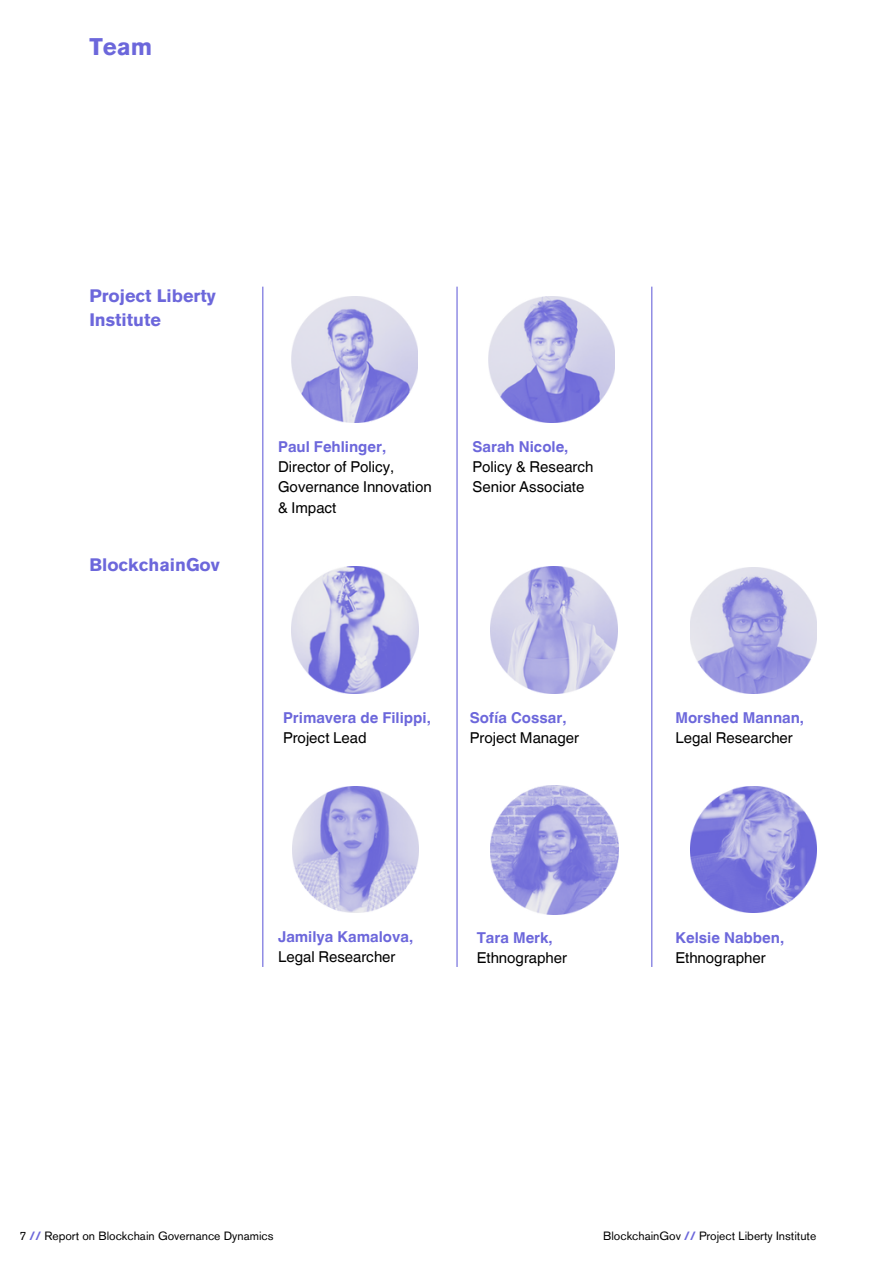
<style>
.page{position:relative;width:893px;height:1264px;background:#fff}
.page>*{position:absolute;margin:0;border:0;box-sizing:border-box;transform-origin:0 0}
.t1{font:700 24px "Akzidenz Grotesk Pro";color:#6c67db}
.t2{font:700 18px/24.8px "Akzidenz Grotesk Pro";color:#6c67db}
.t3{font:15px/20.2px "Helvetica World";color:#000}
.t4{font:700 15px/20.2px "Helvetica World";color:#6c67db}
.t5{font:12px "Akzidenz Grotesk Pro";color:#000}
.s1{font-weight:700;color:#6c67db}
.s2{font-weight:400;color:#000}
</style>
<div class="page">
<hr style="left:262px;top:287px;width:1px;height:679px;background:#6c67db">
<img style="left:490px;top:566px;width:127px;height:127px">
<img style="left:291px;top:566px;width:127px;height:127px">
<img style="left:490px;top:786px;width:128px;height:128px">
<img style="left:690px;top:787px;width:126px;height:126px">
<img style="left:292px;top:787px;width:126px;height:126px">
<img style="left:690px;top:567px;width:126px;height:126px">
<img style="left:488px;top:297px;width:126px;height:126px">
<img style="left:291px;top:297px;width:126px;height:126px">
<hr style="left:456px;top:287px;width:1px;height:679px;background:#6c67db">
<hr style="left:651px;top:287px;width:1px;height:679px;background:#6c67db">
<h1 class="t1" style="left:89px;top:37px;width:64px">Team</h1>
<p class="t2" style="left:89px;top:285px;width:128px">Project Liberty<br>Institute</p>
<h3 class="t2" style="left:89px;top:553px;width:132px">BlockchainGov</h3>
<h3 class="t3" style="left:278px;top:436px;width:155px"><span class="s1">Paul Fehlinger,<br></span>Director of Policy,<br>Governance Innovation &amp; Impact</h3>
<p class="t3" style="left:472px;top:436px;width:122px"><span class="s1">Sarah Nicole,<br></span>Policy &amp; Research<br>Senior Associate</p>
<h3 class="t4" style="left:283px;top:705px;width:149px">Primavera de Filippi,<br><span class="s2">Project Lead</span></h3>
<p class="t3" style="left:470px;top:707px;width:111px"><span class="s1">Sofía Cossar,<br></span>Project Manager</p>
<h3 class="t3" style="left:675px;top:707px;width:130px"><span class="s1">Morshed Mannan,<br></span>Legal Researcher</h3>
<p class="t4" style="left:278px;top:925px;width:137px">Jamilya Kamalova,<br><span class="s2">Legal Researcher</span></p>
<h3 class="t3" style="left:476px;top:927px;width:92px"><span class="s1">Tara Merk,<br></span>Ethnographer</h3>
<p class="t4" style="left:675px;top:926px;width:110px">Kelsie Nabben,<br><span class="s2">Ethnographer</span></p>
<p class="t5" style="left:19px;top:1230px;width:256px">7 <span class="s1">//</span> Report on Blockchain Governance Dynamics</p>
<p class="t5" style="left:603px;top:1230px;width:215px">BlockchainGov <span class="s1">//</span> Project Liberty Institute</p>
</div>
